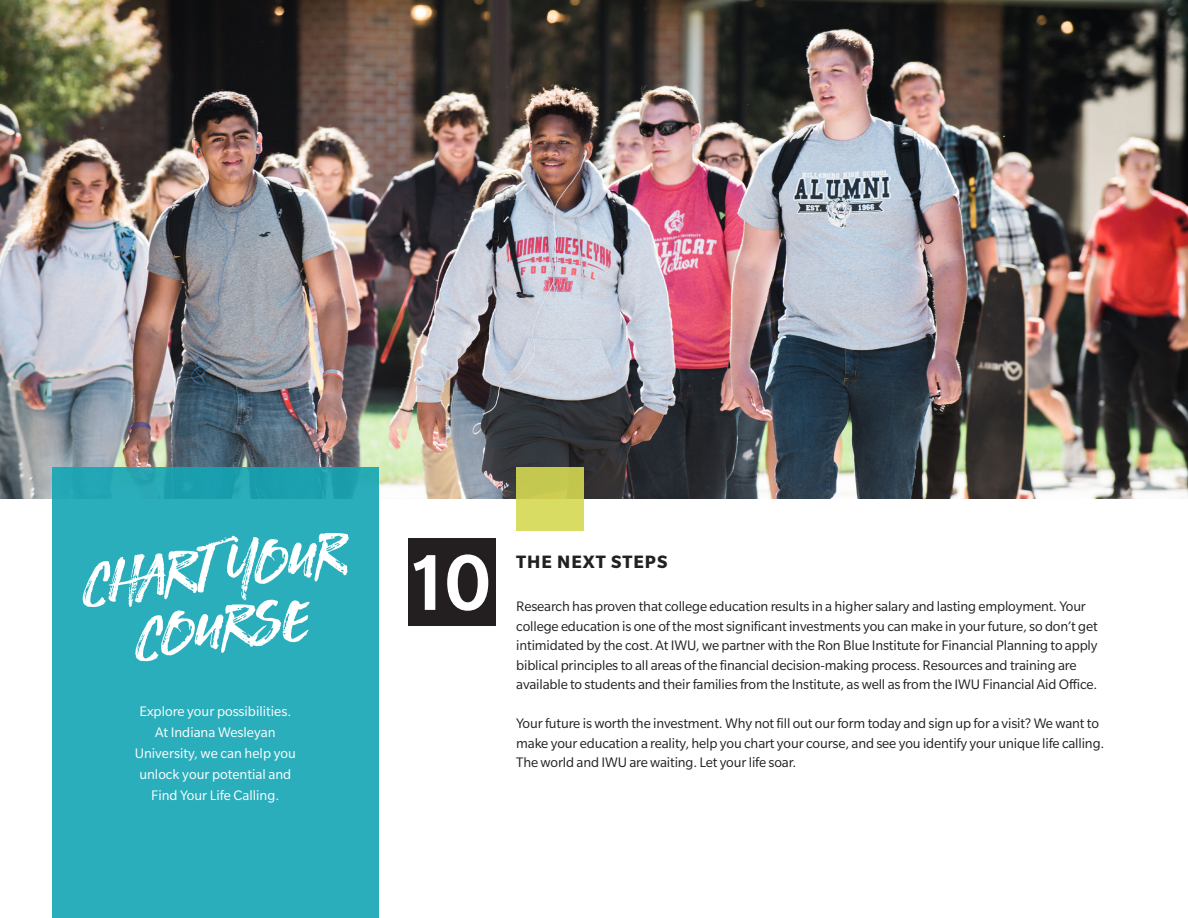
<style>
.page{position:relative;width:1188px;height:918px;background:#fff}
.page>*{position:absolute;margin:0;border:0;box-sizing:border-box;transform-origin:0 0}
.t1{font:500 85.95px "Slate Std";color:#fff}
.t2{font:italic 68.4px "STONEHARBOUR";color:#fff}
.t3{font:700 19.5px "Slate Std";letter-spacing:.05em;color:#212121}
.t4{font:15px/19.5px "Slate Std";letter-spacing:-.01em;color:#231f20}
.Sidebar_1{font:15px/21px "Slate Std";color:#fff;text-align:center}
</style>
<div class="page">
<img style="left:0;top:0;width:1188px;height:499px">
<div style="left:52px;top:467px;width:327px;height:451px;background:#2baebc"></div>
<div style="left:516px;top:467px;width:68px;height:64px;background:linear-gradient(to right,#cfd35a,#cfd259)"></div>
<div style="left:408px;top:538px;width:88px;height:88px;background:#231f20"></div>
<p class="t2" style="left:74px;top:533px;width:268px;rotate:-7deg">chart your</p>
<p class="t2" style="left:127px;top:587px;width:176px;rotate:-7deg">course</p>
<p class="Sidebar_1" style="left:135px;top:701px;width:163px">Explore your possibilities.<br>At Indiana Wesleyan<br>University, we can help you unlock your potential and<br>Find Your Life Calling.</p>
<p class="t1" style="left:404px;top:538px;width:89px">10</p>
<p class="t3" style="left:516px;top:552px;width:153px">THE NEXT STEPS</p>
<p class="t4" style="left:516px;top:597px;width:583px">Research has proven that college education results in a higher salary and lasting employment. Your college education is one of the most significant investments you can make in your future, so don’t get intimidated by the cost. At IWU, we partner with the Ron Blue Institute for Financial Planning to apply biblical principles to all areas of the financial decision-making process. Resources and training are available to students and their families from the Institute, as well as from the IWU Financial Aid Office.</p>
<p class="t4" style="left:516px;top:714px;width:590px">Your future is worth the investment. Why not fill out our form today and sign up for a visit? We want to make your education a reality, help you chart your course, and see you identify your unique life calling.<br>The world and IWU are waiting. Let your life soar.</p>
</div>
